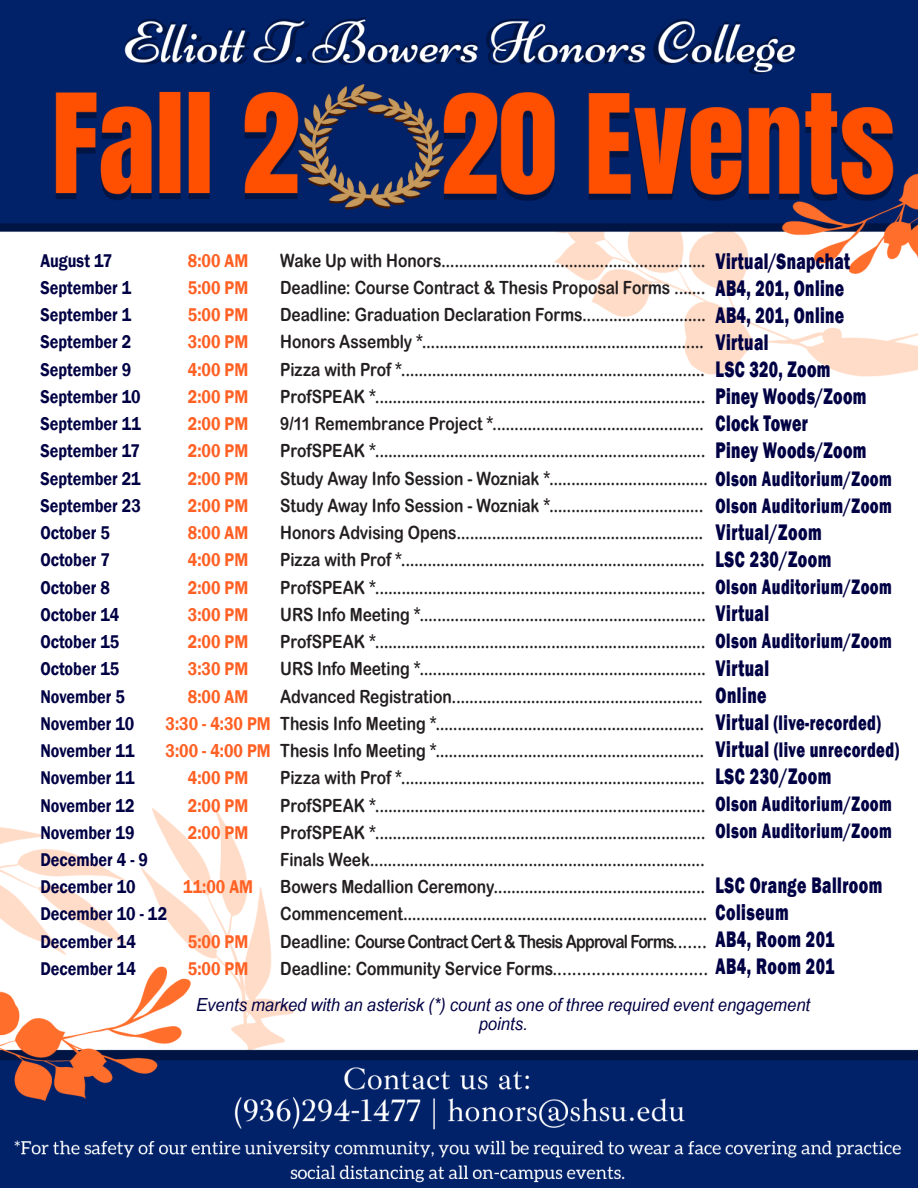
<style>
.page{position:relative;width:918px;height:1188px;background:#fff}
.page>*{position:absolute;margin:0;border:0;box-sizing:border-box;transform-origin:0 0}
.t1{font:800 23.25px "Franklin Gothic";letter-spacing:.025em;color:#004;scale:.69 1}
.t2{font:800 23.1px "Franklin Gothic";letter-spacing:.03em;color:#004;scale:.69 1}
.t3{font:800 21.6px "Franklin Gothic";letter-spacing:.03em;color:#004;scale:.69 1}
.t4{font:600 18.9px "Franklin Gothic";color:#004;scale:.85 1}
.t5{font:600 18.9px "Franklin Gothic";color:#ff6023;scale:.85 1}
.t6{font:18.3px "Arial Rounded MT Bold";letter-spacing:-.005em;color:#231f20;scale:.85 1}
.t7{font:18.3px "Arial Rounded MT Bold";letter-spacing:-.05em;color:#231f20;scale:.85 1}
.t8{font:italic 18px/18.5px "Arial Narrow";color:#004;text-align:center;scale:1.13 1}
.s1{font-size:23.25px}
</style>
<div class="page">
<img style="left:0;top:0;width:918px;height:1188px">
<p class="t1" style="left:716px;top:246px;width:197px">Virtual/Snapchat</p>
<p class="t1" style="left:716px;top:273px;width:188px">AB4, 201, Online</p>
<p class="t1" style="left:716px;top:300px;width:188px">AB4, 201, Online</p>
<p class="t1" style="left:716px;top:327px;width:78px">Virtual</p>
<p class="t1" style="left:716px;top:354px;width:168px">LSC 320, Zoom</p>
<p class="t1" style="left:716px;top:381px;width:220px">Piney Woods/Zoom</p>
<p class="t1" style="left:716px;top:408px;width:135px">Clock Tower</p>
<p class="t1" style="left:716px;top:436px;width:220px">Piney Woods/Zoom</p>
<p class="t3" style="left:716px;top:464px;width:257px">Olson Auditorium/Zoom</p>
<p class="t3" style="left:716px;top:491px;width:257px">Olson Auditorium/Zoom</p>
<p class="t1" style="left:716px;top:517px;width:155px">Virtual/Zoom</p>
<p class="t1" style="left:716px;top:544px;width:170px">LSC 230/Zoom</p>
<p class="t3" style="left:716px;top:573px;width:257px">Olson Auditorium/Zoom</p>
<p class="t1" style="left:716px;top:598px;width:79px">Virtual</p>
<p class="t3" style="left:716px;top:627px;width:257px">Olson Auditorium/Zoom</p>
<p class="t1" style="left:716px;top:653px;width:79px">Virtual</p>
<p class="t1" style="left:716px;top:680px;width:75px">Online</p>
<p class="t3" style="left:716px;top:709px;width:241px"><span class="s1">Virtual</span> (live-recorded)</p>
<p class="t3" style="left:716px;top:736px;width:267px"><span class="s1">Virtual</span> (live unrecorded)</p>
<p class="t1" style="left:716px;top:761px;width:170px">LSC 230/Zoom</p>
<p class="t3" style="left:716px;top:790px;width:257px">Olson Auditorium/Zoom</p>
<p class="t3" style="left:716px;top:817px;width:257px">Olson Auditorium/Zoom</p>
<p class="t2" style="left:716px;top:870px;width:243px">LSC Orange Ballroom</p>
<p class="t2" style="left:716px;top:897px;width:107px">Coliseum</p>
<p class="t2" style="left:716px;top:924px;width:174px">AB4, Room 201</p>
<p class="t2" style="left:716px;top:951px;width:174px">AB4, Room 201</p>
<p class="t8" style="left:196px;top:996px;width:545px">Events marked with an asterisk (*) count as one of three required event engagement points.</p>
<p class="t6" style="left:280px;top:249px;width:502px">Wake Up with Honors............................................................</p>
<p class="t6" style="left:280px;top:277px;width:502px">Deadline: Course Contract &amp; Thesis Proposal Forms .......</p>
<p class="t6" style="left:280px;top:304px;width:502px">Deadline: Graduation Declaration Forms............................</p>
<p class="t6" style="left:280px;top:331px;width:500px">Honors Assembly *................................................................</p>
<p class="t6" style="left:280px;top:358px;width:501px">Pizza with Prof *.....................................................................</p>
<p class="t6" style="left:280px;top:386px;width:502px">ProfSPEAK *...........................................................................</p>
<p class="t6" style="left:280px;top:413px;width:500px">9/11 Remembrance Project *................................................</p>
<p class="t6" style="left:280px;top:440px;width:502px">ProfSPEAK *...........................................................................</p>
<p class="t6" style="left:280px;top:467px;width:505px">Study Away Info Session - Wozniak *....................................</p>
<p class="t6" style="left:280px;top:495px;width:500px">Study Away Info Session - Wozniak *...................................</p>
<p class="t6" style="left:280px;top:522px;width:499px">Honors Advising Opens........................................................</p>
<p class="t6" style="left:280px;top:549px;width:501px">Pizza with Prof *.....................................................................</p>
<p class="t6" style="left:280px;top:576px;width:502px">ProfSPEAK *...........................................................................</p>
<p class="t6" style="left:280px;top:604px;width:502px">URS Info Meeting *.................................................................</p>
<p class="t6" style="left:280px;top:631px;width:502px">ProfSPEAK *...........................................................................</p>
<p class="t6" style="left:280px;top:658px;width:502px">URS Info Meeting *.................................................................</p>
<p class="t6" style="left:280px;top:685px;width:499px">Advanced Registration.........................................................</p>
<p class="t6" style="left:280px;top:713px;width:500px">Thesis Info Meeting *.............................................................</p>
<p class="t6" style="left:280px;top:740px;width:500px">Thesis Info Meeting *.............................................................</p>
<p class="t6" style="left:280px;top:767px;width:501px">Pizza with Prof *.....................................................................</p>
<p class="t6" style="left:280px;top:794px;width:502px">ProfSPEAK *...........................................................................</p>
<p class="t6" style="left:280px;top:821px;width:502px">ProfSPEAK *...........................................................................</p>
<p class="t6" style="left:280px;top:849px;width:501px">Finals Week............................................................................</p>
<p class="t6" style="left:280px;top:876px;width:502px">Bowers Medallion Ceremony................................................</p>
<p class="t6" style="left:280px;top:903px;width:504px">Commencement.....................................................................</p>
<p class="t7" style="left:280px;top:930px;width:504px">Deadline: Course Contract Cert &amp; Thesis Approval Forms.......</p>
<p class="t6" style="left:280px;top:958px;width:505px">Deadline: Community Service Forms................................</p>
<p class="t4" style="left:40px;top:249px;width:86px">August 17</p>
<p class="t4" style="left:40px;top:276px;width:109px">September 1</p>
<p class="t4" style="left:40px;top:303px;width:109px">September 1</p>
<p class="t4" style="left:40px;top:331px;width:109px">September 2</p>
<p class="t4" style="left:40px;top:358px;width:109px">September 9</p>
<p class="t4" style="left:40px;top:385px;width:120px">September 10</p>
<p class="t4" style="left:40px;top:412px;width:120px">September 11</p>
<p class="t4" style="left:40px;top:439px;width:119px">September 17</p>
<p class="t4" style="left:40px;top:467px;width:120px">September 21</p>
<p class="t4" style="left:40px;top:494px;width:120px">September 23</p>
<p class="t4" style="left:40px;top:521px;width:83px">October 5</p>
<p class="t4" style="left:40px;top:548px;width:83px">October 7</p>
<p class="t4" style="left:40px;top:576px;width:83px">October 8</p>
<p class="t4" style="left:40px;top:603px;width:95px">October 14</p>
<p class="t4" style="left:40px;top:630px;width:94px">October 15</p>
<p class="t4" style="left:40px;top:657px;width:94px">October 15</p>
<p class="t4" style="left:40px;top:685px;width:101px">November 5</p>
<p class="t4" style="left:40px;top:712px;width:112px">November 10</p>
<p class="t4" style="left:40px;top:739px;width:112px">November 11</p>
<p class="t4" style="left:40px;top:766px;width:112px">November 11</p>
<p class="t4" style="left:40px;top:794px;width:113px">November 12</p>
<p class="t4" style="left:40px;top:821px;width:112px">November 19</p>
<p class="t4" style="left:40px;top:848px;width:128px">December 4 - 9</p>
<p class="t4" style="left:40px;top:875px;width:114px">December 10</p>
<p class="t4" style="left:40px;top:903px;width:151px">December 10 - 12</p>
<p class="t4" style="left:40px;top:930px;width:114px">December 14</p>
<p class="t4" style="left:40px;top:957px;width:114px">December 14</p>
<p class="t5" style="left:188px;top:249px;width:73px">8:00 AM</p>
<p class="t5" style="left:188px;top:276px;width:72px">5:00 PM</p>
<p class="t5" style="left:188px;top:303px;width:72px">5:00 PM</p>
<p class="t5" style="left:188px;top:331px;width:72px">3:00 PM</p>
<p class="t5" style="left:188px;top:358px;width:72px">4:00 PM</p>
<p class="t5" style="left:188px;top:385px;width:72px">2:00 PM</p>
<p class="t5" style="left:188px;top:412px;width:72px">2:00 PM</p>
<p class="t5" style="left:188px;top:439px;width:72px">2:00 PM</p>
<p class="t5" style="left:188px;top:467px;width:72px">2:00 PM</p>
<p class="t5" style="left:188px;top:494px;width:72px">2:00 PM</p>
<p class="t5" style="left:188px;top:521px;width:73px">8:00 AM</p>
<p class="t5" style="left:188px;top:548px;width:72px">4:00 PM</p>
<p class="t5" style="left:188px;top:576px;width:72px">2:00 PM</p>
<p class="t5" style="left:188px;top:603px;width:72px">3:00 PM</p>
<p class="t5" style="left:188px;top:630px;width:72px">2:00 PM</p>
<p class="t5" style="left:188px;top:657px;width:72px">3:30 PM</p>
<p class="t5" style="left:188px;top:685px;width:73px">8:00 AM</p>
<p class="t5" style="left:166px;top:712px;width:125px">3:30 - 4:30 PM</p>
<p class="t5" style="left:166px;top:739px;width:125px">3:00 - 4:00 PM</p>
<p class="t5" style="left:188px;top:766px;width:72px">4:00 PM</p>
<p class="t5" style="left:188px;top:794px;width:72px">2:00 PM</p>
<p class="t5" style="left:188px;top:821px;width:72px">2:00 PM</p>
<p class="t5" style="left:183px;top:875px;width:84px">11:00 AM</p>
<p class="t5" style="left:188px;top:930px;width:72px">5:00 PM</p>
<p class="t5" style="left:188px;top:957px;width:72px">5:00 PM</p>
</div>
